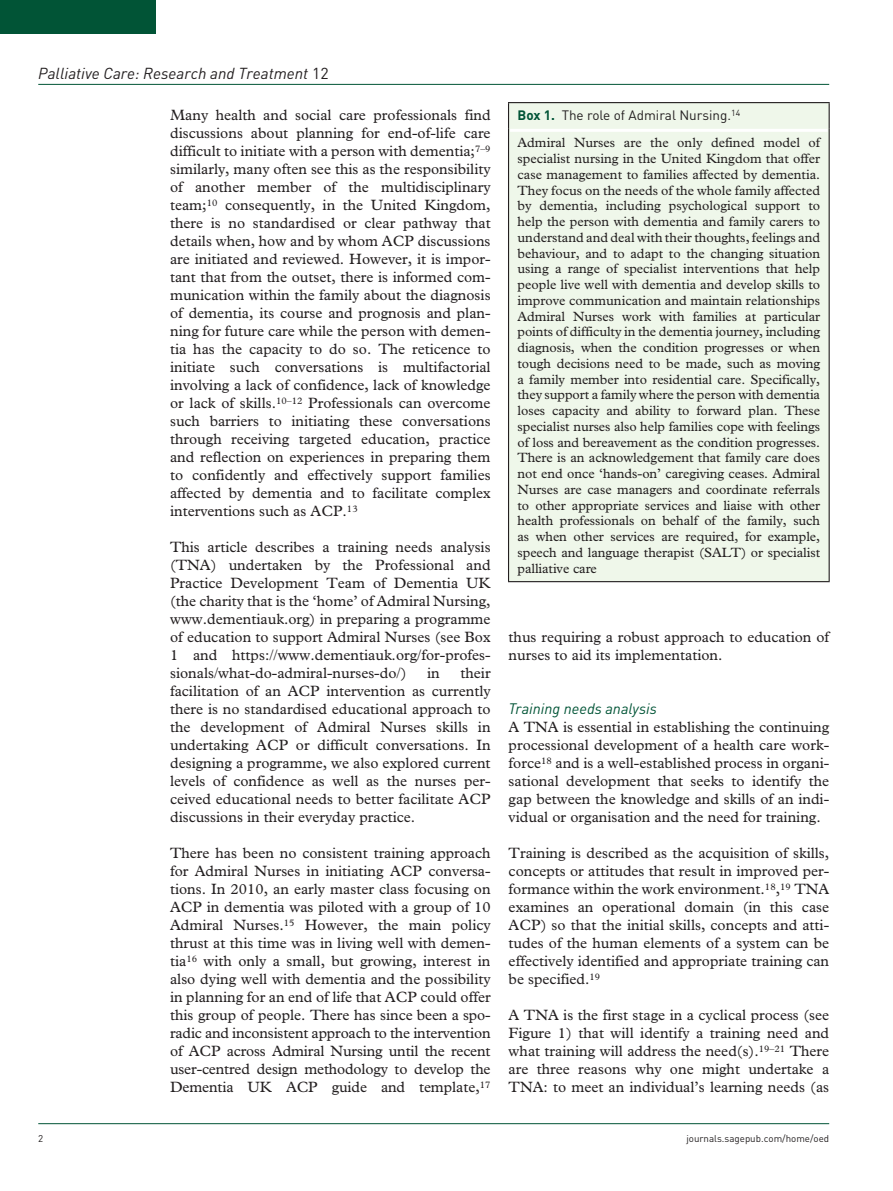
<style>
.page{position:relative;width:893px;height:1191px;background:#fff}
.page>*{position:absolute;margin:0;border:0;box-sizing:border-box;transform-origin:0 0}
.t1{font:italic 15.75px "DIN";color:#231f20}
.t2{font:15px/18px "Plantin Std";color:#231f20;text-align:justify}
.t3{font:italic 15px "DIN";color:#015436}
.t4{font:13.5px/15.8px "Plantin Std";letter-spacing:-.005em;color:#231f20;text-align:justify}
.t5{font:13.5px "DIN";color:#231f20}
.t6{font:9.75px "DIN";color:#231f20}
.s1{font-style:normal}
.s2{font-weight:700;color:#015436}
</style>
<div class="page">
<hr style="left:38px;top:84px;width:791px;height:1px;background:#015436">
<hr style="left:38px;top:1123px;width:791px;height:1px;background:#015436">
<div style="left:0;top:0;width:155px;height:34px;background:#015436"></div>
<div style="left:509px;top:103px;width:320px;height:26px;background:#eff7ea"></div>
<div style="left:509px;top:129px;width:320px;height:452px;background:#eff7ea"></div>
<hr style="left:508px;top:129px;width:1px;height:452px;background:#231f20">
<hr style="left:829px;top:129px;width:1px;height:452px;background:#231f20">
<hr style="left:508px;top:581px;width:322px;height:1px;background:#231f20">
<svg style="left:508px;top:103px;width:1px;height:26px"></svg>
<hr style="left:508px;top:102px;width:322px;height:1px;background:#231f20">
<svg style="left:829px;top:103px;width:1px;height:26px"></svg>
<hr style="left:510px;top:129px;width:318px;height:3px;background:#fff">
<p class="t1" style="left:38px;top:63px;width:292px">Palliative Care: Research and Treatment <span class="s1">12</span></p>
<p class="t2" style="left:170px;top:106px;width:322px">Many health and social care professionals find discussions about planning for end-of-life care difficult to initiate with a person with dementia;<sup>7–9 </sup>similarly, many often see this as the responsibility of another member of the multidisciplinary team;<sup>10</sup> consequently, in the United Kingdom, there is no standardised or clear pathway that details when, how and by whom ACP discussions are initiated and reviewed. However, it is impor&shy;tant that from the outset, there is informed com&shy;munication within the family about the diagnosis of dementia, its course and prognosis and plan&shy;ning for future care while the person with demen&shy;tia has the capacity to do so. The reticence to initiate such conversations is multifactorial involving a lack of confidence, lack of knowledge or lack of skills.<sup>10–12</sup> Professionals can overcome such barriers to initiating these conversations through receiving targeted education, practice and reflection on experiences in preparing them to confidently and effectively support families affected by dementia and to facilitate complex interventions such as ACP.<sup>13</sup></p>
<p class="t2" style="left:170px;top:538px;width:322px">This article describes a training needs analysis (TNA) undertaken by the Professional and Practice Development Team of Dementia UK (the charity that is the ‘home’ of Admiral Nursing, www.dementiauk.org) in preparing a programme of education to support Admiral Nurses (see Box 1 and https://www.dementiauk.org/for-profes&shy;sionals/what-do-admiral-nurses-do/)</p>
<p class="t2" style="left:170px;top:664px;width:322px;text-indent:290px">their facilitation of an ACP intervention as currently there is no standardised educational approach to the development of Admiral Nurses skills in undertaking ACP or difficult conversations. In designing a programme, we also explored current levels of confidence as well as the nurses per&shy;ceived educational needs to better facilitate ACP discussions in their everyday practice.</p>
<p class="t2" style="left:170px;top:844px;width:322px">There has been no consistent training approach for Admiral Nurses in initiating ACP conversa&shy;tions. In 2010, an early master class focusing on ACP in dementia was piloted with a group of 10<br>Admiral Nurses.<sup>15</sup> However, the main policy thrust at this time was in living well with demen&shy;tia<sup>16</sup> with only a small, but growing, interest in also dying well with dementia and the possibility in planning for an end of life that ACP could offer this group of people. There has since been a spo&shy;radic and inconsistent approach to the intervention of ACP across Admiral Nursing until the recent user-centred design methodology to develop the Dementia UK ACP guide and template,<sup>17</sup></p>
<p class="t2" style="left:427px;top:664px;width:14px">in</p>
<p class="t5" style="left:518px;top:107px;width:224px"><span class="s2">Box 1.</span> The role of Admiral Nursing.<sup>14</sup></p>
<p class="t4" style="left:518px;top:135px;width:304px">Admiral Nurses are the only defined model of specialist nursing in the United Kingdom that offer case management to families affected by dementia.<br>They focus on the needs of the whole family affected by dementia, including psychological support to help the person with dementia and family carers to understand and deal with their thoughts, feelings and behaviour, and to adapt to the changing situation using a range of specialist interventions that help people live well with dementia and develop skills to improve communication and maintain relationships Admiral Nurses work with families at particular points of difficulty in the dementia journey, including diagnosis, when the condition progresses or when tough decisions need to be made, such as moving a family member into residential care. Specifically, they support a family where the person with dementia loses capacity and ability to forward plan. These specialist nurses also help families cope with feelings of loss and bereavement as the condition progresses.<br>There is an acknowledgement that family care does not end once ‘hands-on’ caregiving ceases. Admiral Nurses are case managers and coordinate referrals to other appropriate services and liaise with other health professionals on behalf of the family, such as when other services are required, for example, speech and language therapist (SALT) or specialist palliative care</p>
<p class="t2" style="left:509px;top:628px;width:322px">thus requiring a robust approach to education of nurses to aid its implementation.</p>
<p class="t3" style="left:509px;top:699px;width:150px">Training needs analysis</p>
<p class="t2" style="left:509px;top:718px;width:322px">A TNA is essential in establishing the continuing processional development of a health care work&shy;force<sup>18</sup> and is a well-established process in organi&shy;sational development that seeks to identify the gap between the knowledge and skills of an indi&shy;vidual or organisation and the need for training.</p>
<p class="t2" style="left:509px;top:844px;width:322px">Training is described as the acquisition of skills, concepts or attitudes that result in improved per&shy;formance within the work environment.<sup>18</sup>,<sup>19</sup> TNA examines an operational domain (in this case ACP) so that the initial skills, concepts and atti&shy;tudes of the human elements of a system can be effectively identified and appropriate training can be specified.<sup>19</sup></p>
<p class="t2" style="left:509px;top:1006px;width:322px">A TNA is the first stage in a cyclical process (see Figure 1) that will identify a training need and what training will address the need(s).<sup>19–21</sup> There are three reasons why one might undertake a TNA: to meet an individual’s learning needs (as</p>
<p class="t6" style="left:38px;top:1132px;width:7px">2</p>
<p class="t6" style="left:686px;top:1132px;width:144px">journals.sagepub.com/home/oed</p>
</div>
